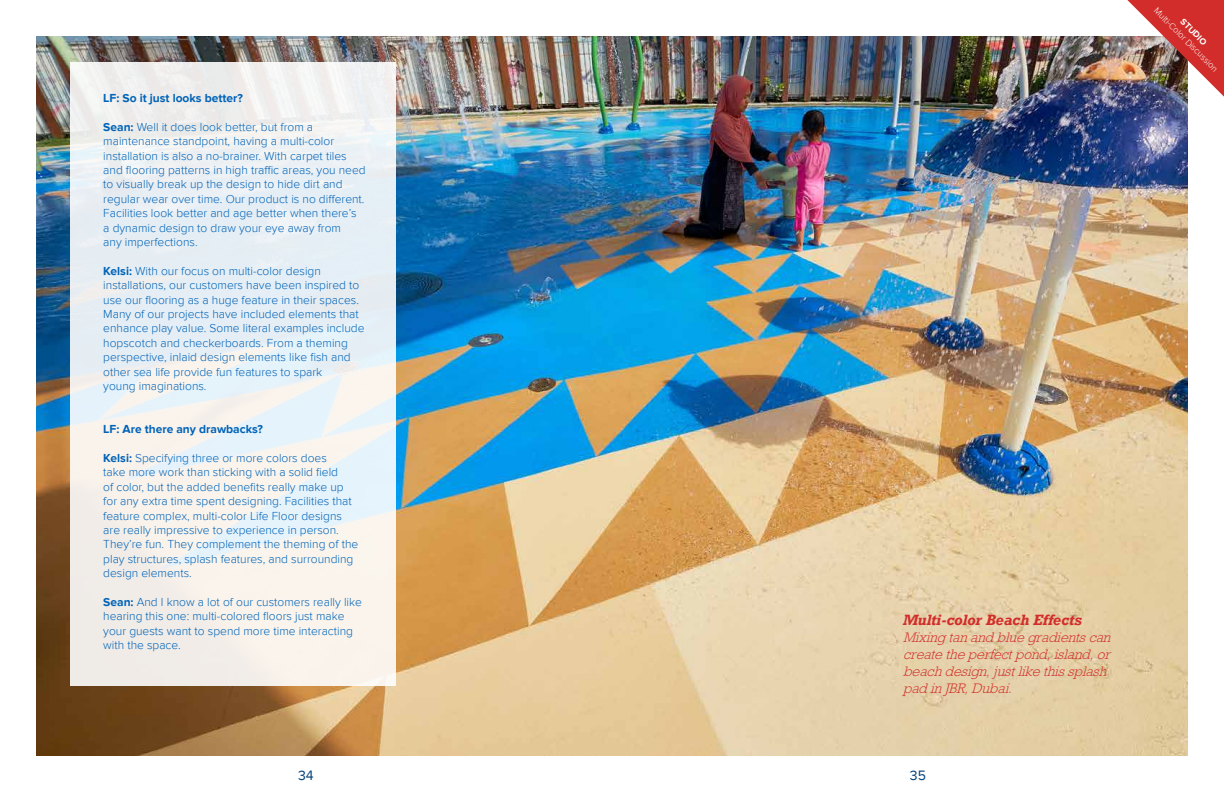
<style>
.page{position:relative;width:1224px;height:792px;background:#fff}
.page>*{position:absolute;margin:0;border:0;box-sizing:border-box;transform-origin:0 0}
.t1{font:italic 300 14px/16.8px "M Rockwell";color:#d22d2a}
.t2{font:italic 700 14px "Rockwell";letter-spacing:-.015em;color:#d22d2a}
.t3{font:14px "Proxima Nova";color:#03417a}
.t4{font:300 12px/14.4px "Proxima Nova";color:#0063b8}
.t5{font:700 12px "Proxima Nova";color:#0063b8}
.t6{font:300 9px "Proxima Nova";color:#fff}
.t7{font:700 9px "Proxima Nova";color:#fff}
.s1{font-weight:700}
</style>
<div class="page">
<img style="left:36px;top:36px;width:1152px;height:720px">
<div style="left:71px;top:62px;width:325px;height:623px;background:#eff1f1"></div>
<img style="left:1127px;top:0;width:97px;height:97px">
<p class="t5" style="left:103px;top:91px;width:141px">LF: So it just looks better?</p>
<p class="t4" style="left:103px;top:120px;width:264px"><span class="s1">Sean:</span> Well it does look better, but from a maintenance standpoint, having a multi-color installation is also a no-brainer. With carpet tiles and flooring patterns in high traffic areas, you need to visually break up the design to hide dirt and regular wear over time. Our product is no different.<br>Facilities look better and age better when there’s a dynamic design to draw your eye away from<br>any imperfections.</p>
<p class="t4" style="left:103px;top:264px;width:263px"><span class="s1">Kelsi:</span> With our focus on multi-color design installations, our customers have been inspired to use our flooring as a huge feature in their spaces.<br>Many of our projects have included elements that enhance play value. Some literal examples include hopscotch and checkerboards. From a theming perspective, inlaid design elements like fish and other sea life provide fun features to spark<br>young imaginations.</p>
<p class="t5" style="left:103px;top:422px;width:161px">LF: Are there any drawbacks?</p>
<p class="t4" style="left:103px;top:451px;width:257px"><span class="s1">Kelsi:</span> Specifying three or more colors does<br>take more work than sticking with a solid field<br>of color, but the added benefits really make up for any extra time spent designing. Facilities that feature complex, multi-color Life Floor designs are really impressive to experience in person.<br>They’re fun. They complement the theming of the play structures, splash features, and surrounding design elements.</p>
<p class="t4" style="left:103px;top:595px;width:260px"><span class="s1">Sean:</span> And I know a lot of our customers really like hearing this one: multi-colored floors just make your guests want to spend more time interacting with the space.</p>
<p class="t2" style="left:903px;top:611px;width:181px">Multi-color Beach Effects</p>
<p class="t1" style="left:903px;top:629px;width:213px">Mixing tanand blue gradientscan create the p erfectp ond,island,or beachdesign,justlike thissp lash p ad inJBR,Dubai.</p>
<p class="t3" style="left:298px;top:767px;width:17px">34</p>
<p class="t3" style="left:910px;top:767px;width:18px">35</p>
<p class="t6" style="left:1159px;top:5px;width:88px;rotate:45deg">Multi-Color Discussion</p>
<p class="t7" style="left:1186px;top:17px;width:34px;rotate:45deg">STUDIO</p>
</div>
